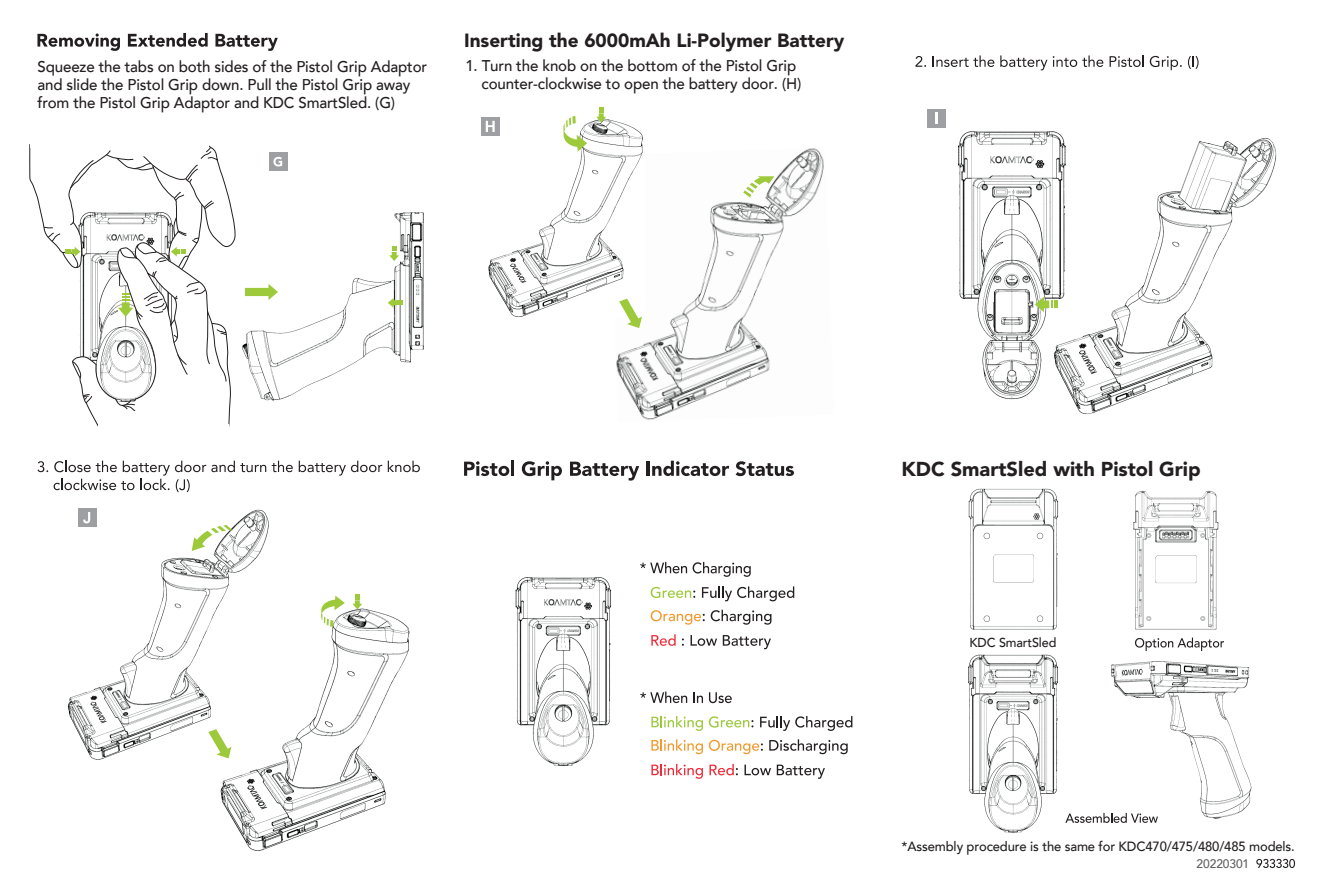
<style>
.page{position:relative;width:1325px;height:891px;background:#fff}
.page>*{position:absolute;margin:0;border:0;box-sizing:border-box;transform-origin:0 0}
.t1{font:900 20px "Avenir LT Std";color:#231f20}
.t2{font:900 19px "Avenir LT Std";color:#231f20}
.t3{font:500 15.6px/18.2px "Avenir LT";letter-spacing:-.01em;color:#231f20}
.t4{font:500 13.4px "Avenir LT";letter-spacing:-.01em;color:#231f20}
.t5{font:500 13px "Avenir LT";letter-spacing:-.01em;color:#231f20}
.t6{font:500 12.4px "Avenir LT";letter-spacing:-.01em;color:#606160}
</style>
<div class="page">
<img style="left:1111px;top:661px;width:141px;height:158px">
<div style="left:1145px;top:669px;width:5px;height:9px;background:#fff"></div>
<svg style="left:1117px;top:671px;width:4px;height:8px"></svg>
<img style="left:220px;top:608px;width:190px;height:243px">
<svg style="left:225px;top:794px;width:3px;height:9px"></svg>
<svg style="left:244px;top:827px;width:3px;height:9px"></svg>
<img style="left:68px;top:509px;width:201px;height:251px">
<svg style="left:86px;top:738px;width:2px;height:8px"></svg>
<img style="left:616px;top:148px;width:208px;height:272px">
<svg style="left:620px;top:368px;width:3px;height:8px"></svg>
<svg style="left:638px;top:399px;width:2px;height:8px"></svg>
<img style="left:487px;top:117px;width:158px;height:201px">
<svg style="left:491px;top:271px;width:3px;height:8px"></svg>
<svg style="left:507px;top:298px;width:2px;height:7px"></svg>
<img style="left:958px;top:132px;width:105px;height:267px">
<img style="left:242px;top:212px;width:182px;height:189px">
<div style="left:269px;top:153px;width:18px;height:18px;background:#9d9fa2"></div>
<svg style="left:273px;top:157px;width:9px;height:9px"></svg>
<svg style="left:464px;top:461px;width:45px;height:15px"></svg>
<hr style="left:511px;top:461px;width:3px;height:15px;background:#231f20">
<svg style="left:522px;top:461px;width:40px;height:19px"></svg>
<svg style="left:570px;top:462px;width:69px;height:19px"></svg>
<hr style="left:647px;top:462px;width:3px;height:14px;background:#231f20">
<svg style="left:652px;top:461px;width:77px;height:15px"></svg>
<svg style="left:735px;top:461px;width:59px;height:15px"></svg>
<img style="left:968px;top:489px;width:91px;height:141px">
<img style="left:1134px;top:490px;width:84px;height:140px">
<svg style="left:37px;top:461px;width:11px;height:11px"></svg>
<svg style="left:272px;top:461px;width:21px;height:11px"></svg>
<svg style="left:299px;top:461px;width:83px;height:15px"></svg>
<svg style="left:388px;top:461px;width:32px;height:11px"></svg>
<svg style="left:54px;top:461px;width:212px;height:31px"></svg>
<svg style="left:915px;top:56px;width:11px;height:11px"></svg>
<svg style="left:933px;top:55px;width:61px;height:12px"></svg>
<svg style="left:1000px;top:55px;width:47px;height:15px"></svg>
<svg style="left:1053px;top:55px;width:50px;height:12px"></svg>
<svg style="left:1109px;top:55px;width:35px;height:12px"></svg>
<svg style="left:1150px;top:56px;width:32px;height:14px"></svg>
<svg style="left:1188px;top:56px;width:10px;height:13px"></svg>
<svg style="left:1135px;top:637px;width:89px;height:14px"></svg>
<div style="left:927px;top:109px;width:18px;height:18px;background:#9d9fa2"></div>
<svg style="left:935px;top:113px;width:2px;height:11px"></svg>
<svg style="left:245px;top:284px;width:33px;height:16px"></svg>
<svg style="left:388px;top:298px;width:15px;height:10px"></svg>
<svg style="left:389px;top:246px;width:10px;height:15px"></svg>
<svg style="left:29px;top:145px;width:207px;height:281px"></svg>
<svg style="left:619px;top:299px;width:23px;height:29px"></svg>
<div style="left:481px;top:117px;width:18px;height:18px;background:#9d9fa2"></div>
<svg style="left:486px;top:121px;width:9px;height:11px"></svg>
<svg style="left:563px;top:116px;width:24px;height:36px"></svg>
<svg style="left:596px;top:108px;width:10px;height:14px"></svg>
<svg style="left:743px;top:176px;width:31px;height:21px"></svg>
<div style="left:78px;top:509px;width:18px;height:18px;background:#9d9fa2"></div>
<svg style="left:83px;top:512px;width:7px;height:11px"></svg>
<svg style="left:208px;top:729px;width:23px;height:29px"></svg>
<svg style="left:321px;top:596px;width:24px;height:31px"></svg>
<svg style="left:352px;top:595px;width:10px;height:14px"></svg>
<svg style="left:1035px;top:297px;width:18px;height:15px"></svg>
<svg style="left:1065px;top:813px;width:93px;height:10px"></svg>
<svg style="left:192px;top:525px;width:41px;height:26px"></svg>
<svg style="left:37px;top:33px;width:83px;height:18px"></svg>
<svg style="left:128px;top:33px;width:80px;height:14px"></svg>
<svg style="left:215px;top:34px;width:63px;height:17px"></svg>
<img style="left:968px;top:654px;width:90px;height:179px">
<img style="left:515px;top:577px;width:96px;height:189px">
<svg style="left:1256px;top:859px;width:39px;height:9px"></svg>
<img style="left:1053px;top:138px;width:223px;height:276px">
<svg style="left:1057px;top:358px;width:3px;height:9px"></svg>
<svg style="left:1074px;top:391px;width:2px;height:8px"></svg>
<svg style="left:71px;top:709px;width:2px;height:8px"></svg>
<svg style="left:651px;top:634px;width:25px;height:12px"></svg>
<svg style="left:682px;top:638px;width:2px;height:8px"></svg>
<svg style="left:690px;top:635px;width:27px;height:11px"></svg>
<svg style="left:723px;top:635px;width:48px;height:14px"></svg>
<svg style="left:651px;top:610px;width:54px;height:15px"></svg>
<svg style="left:711px;top:610px;width:60px;height:15px"></svg>
<svg style="left:651px;top:587px;width:44px;height:11px"></svg>
<svg style="left:702px;top:586px;width:92px;height:15px"></svg>
<svg style="left:651px;top:764px;width:52px;height:15px"></svg>
<svg style="left:709px;top:764px;width:29px;height:11px"></svg>
<svg style="left:744px;top:764px;width:27px;height:11px"></svg>
<svg style="left:777px;top:764px;width:48px;height:15px"></svg>
<svg style="left:651px;top:739px;width:52px;height:15px"></svg>
<svg style="left:709px;top:740px;width:54px;height:14px"></svg>
<svg style="left:769px;top:739px;width:79px;height:15px"></svg>
<svg style="left:651px;top:716px;width:52px;height:15px"></svg>
<svg style="left:709px;top:716px;width:44px;height:11px"></svg>
<svg style="left:760px;top:716px;width:92px;height:15px"></svg>
<svg style="left:640px;top:562px;width:47px;height:11px"></svg>
<svg style="left:693px;top:562px;width:58px;height:15px"></svg>
<svg style="left:640px;top:691px;width:47px;height:12px"></svg>
<svg style="left:693px;top:692px;width:10px;height:11px"></svg>
<svg style="left:709px;top:692px;width:23px;height:11px"></svg>
<p class="t3" style="left:37px;top:58px;width:391px">Squeeze the tabs on both sides of the Pistol Grip Adaptor and slide the Pistol Grip down. Pull the Pistol Grip away from the Pistol Grip Adaptor and KDC SmartSled. (G)</p>
<p class="t2" style="left:464px;top:29px;width:382px">Inserting the 6000mAh Li-Polymer Battery</p>
<p class="t3" style="left:482px;top:57px;width:321px;text-indent:-16px">1. Turn the knob on the bottom of the Pistol Grip counter-clockwise to open the battery door. (H)</p>
<p class="t1" style="left:901px;top:457px;width:301px">KDC SmartSled with Pistol Grip</p>
<p class="t5" style="left:969px;top:635px;width:88px">KDC SmartSled</p>
<p class="t4" style="left:901px;top:839px;width:395px">*Assembly procedure is the same for KDC470/475/480/485 models.</p>
<p class="t6" style="left:1196px;top:856px;width:54px">20220301</p>
</div>
